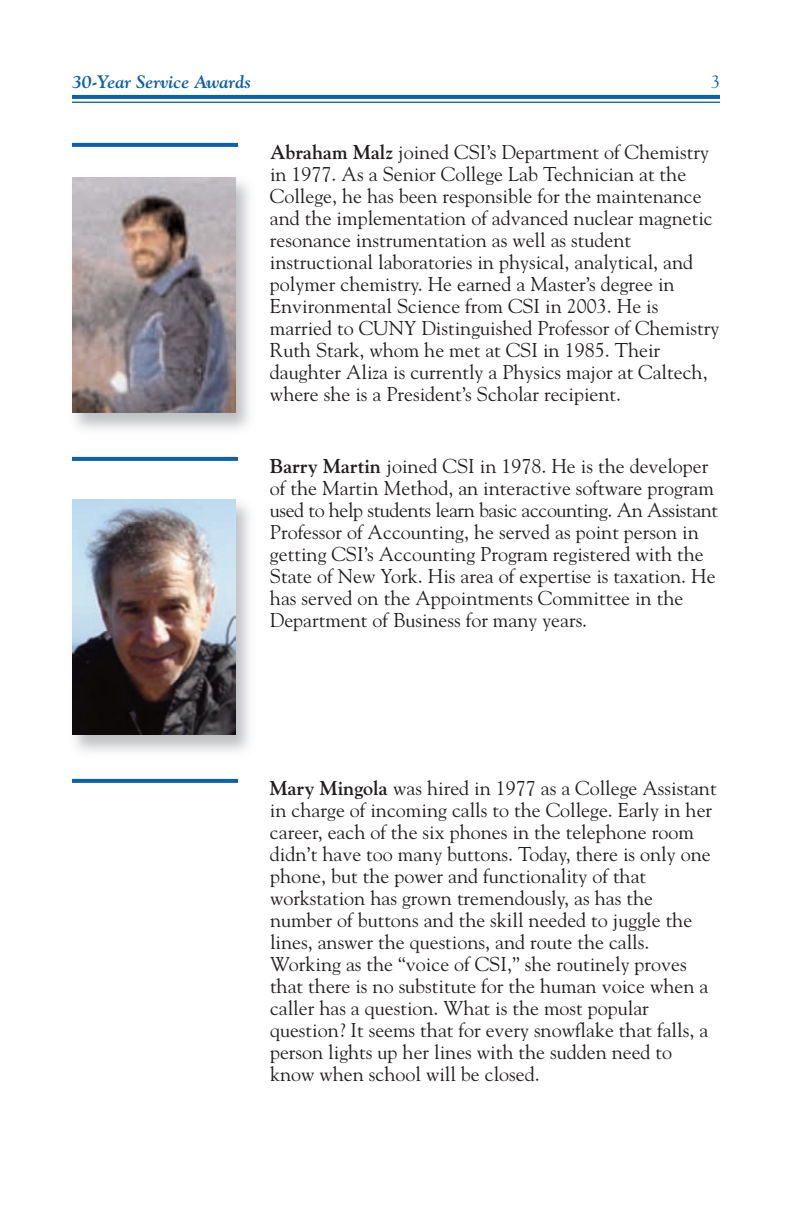
<style>
.page{position:relative;width:792px;height:1224px;background:#fff}
.page>*{position:absolute;margin:0;border:0;box-sizing:border-box;transform-origin:0 0}
.t1{font:20px/22px "Goudy";color:#231f20}
.t2{font:italic 700 18px "Goudy";color:#0d60ae}
.t3{font:18px "Goudy";color:#0d60ae}
.s1{font-weight:700}
</style>
<div class="page">
<svg style="left:72px;top:779px;width:166px;height:4px"></svg>
<svg style="left:72px;top:457px;width:166px;height:4px"></svg>
<svg style="left:72px;top:143px;width:166px;height:4px"></svg>
<svg style="left:72px;top:95px;width:648px;height:4px;background:#1162af"></svg>
<hr style="left:72px;top:102px;width:648px;height:1px;background:#0d60ae">
<img style="left:74px;top:177px;width:176px;height:253px">
<img style="left:72px;top:177px;width:163px;height:236px">
<img style="left:74px;top:499px;width:176px;height:253px">
<img style="left:72px;top:499px;width:163px;height:236px">
<p class="t2" style="left:72px;top:71px;width:181px">30-Year Service Awards</p>
<p class="t3" style="left:711px;top:71px;width:10px">3</p>
<p class="t1" style="left:270px;top:141px;width:451px"><span class="s1">Abraham Malz</span> joined CSI’s Department of Chemistry in 1977. As a Senior College Lab Technician at the College, he has been responsible for the maintenance and the implementation of advanced nuclear magnetic resonance instrumentation as well as student instructional laboratories in physical, analytical, and polymer chemistry. He earned a Master’s degree in Environmental Science from CSI in 2003. He is married to CUNY Distinguished Professor of Chemistry Ruth Stark, whom he met at CSI in 1985. Their daughter Aliza is currently a Physics major at Caltech, where she is a President’s Scholar recipient.</p>
<p class="t1" style="left:270px;top:455px;width:450px"><span class="s1">Barry Martin</span> joined CSI in 1978. He is the developer of the Martin Method, an interactive software program used to help students learn basic accounting. An Assistant Professor of Accounting, he served as point person in getting CSI’s Accounting Program registered with the State of New York. His area of expertise is taxation. He has served on the Appointments Committee in the Department of Business for many years.</p>
<p class="t1" style="left:270px;top:777px;width:448px"><span class="s1">Mary Mingola</span> was hired in 1977 as a College Assistant in charge of incoming calls to the College. Early in her career, each of the six phones in the telephone room didn’t have too many buttons. Today, there is only one phone, but the power and functionality of that workstation has grown tremendously, as has the number of buttons and the skill needed to juggle the lines, answer the questions, and route the calls.<br>Working as the “voice of CSI,” she routinely proves that there is no substitute for the human voice when a caller has a question. What is the most popular question? It seems that for every snowflake that falls, a person lights up her lines with the sudden need to know when school will be closed.</p>
</div>
